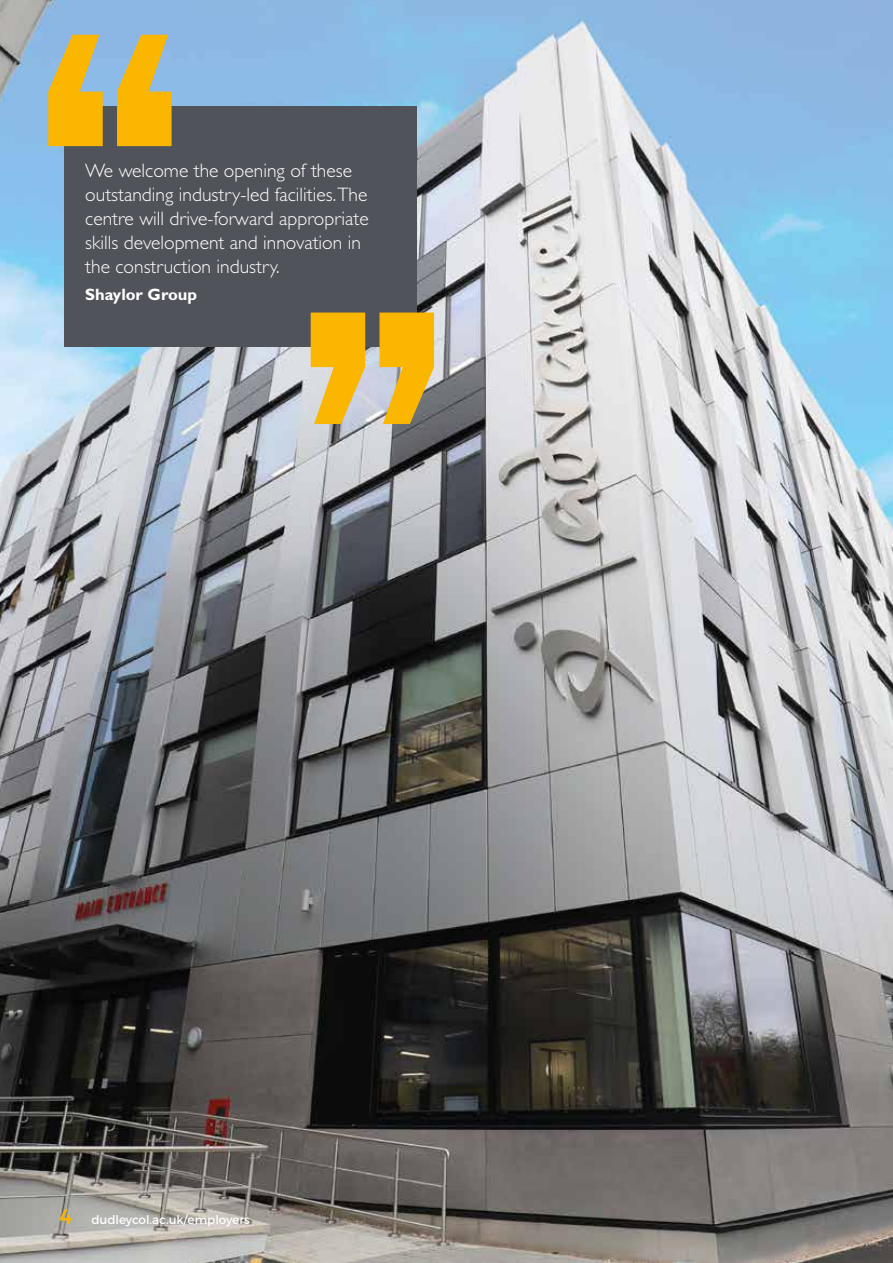
<style>
.page{position:relative;width:893px;height:1263px;background:#fff}
.page>*{position:absolute;margin:0;border:0;box-sizing:border-box;transform-origin:0 0}
.t1{font:300 19.5px/24px "Gill Sans";color:#fff}
.t2{font:700 16.5px "Gill Sans";color:#fff}
.t3{font:12px "Montserrat";color:#fff}
.s1{font-weight:500;font-size:21px;color:#fab600}
</style>
<div class="page">
<img style="left:0;top:0;width:893px;height:1263px">
<div style="left:64px;top:106px;width:353px;height:241px;background:#50535a"></div>
<svg style="left:379px;top:313px;width:55px;height:111px;background:#e3b12a"></svg>
<svg style="left:311px;top:313px;width:54px;height:111px;background:#f0bd34"></svg>
<svg style="left:48px;top:35px;width:55px;height:111px;background:#dfb637"></svg>
<svg style="left:117px;top:35px;width:55px;height:111px;background:#dfb637"></svg>
<p class="t1" style="left:85px;top:159px;width:285px">We welcome the opening of these outstanding industry-led facilities.The centre will drive-forward appropriate skills development and innovation in the construction industry.</p>
<p class="t2" style="left:85px;top:284px;width:113px">Shaylor Group</p>
<p class="t3" style="left:60px;top:1210px;width:192px"><span class="s1">4</span> dudleycol.ac.uk/employers</p>
</div>
